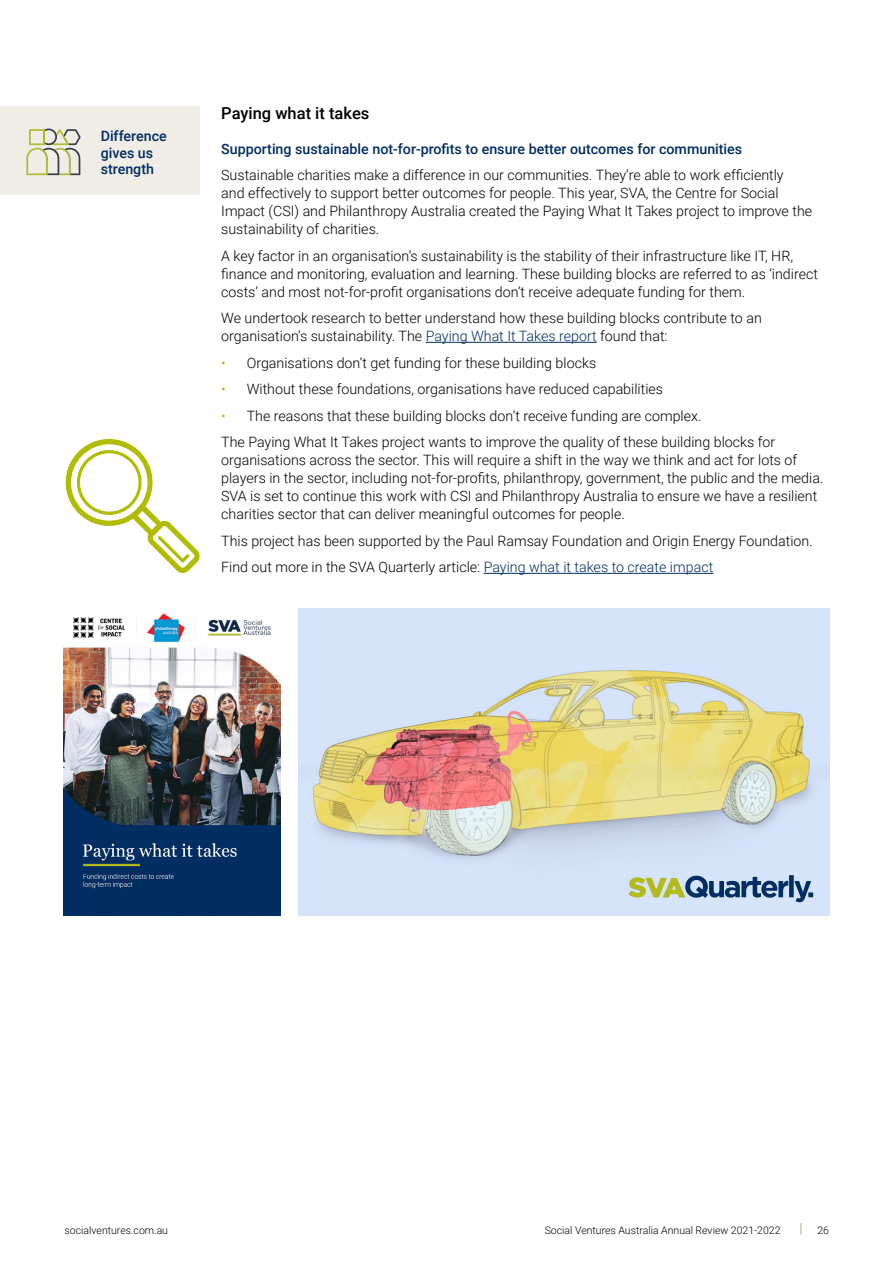
<style>
.page{position:relative;width:893px;height:1263px;background:#fff}
.page>*{position:absolute;margin:0;border:0;box-sizing:border-box;transform-origin:0 0}
.t1{font:500 16.5px "Roboto";color:#000}
.t2{font:300 14.25px/18px "Roboto";color:#000}
.t3{font:500 14.25px/16.5px "Roboto";color:#002d62}
.t4{font:300 10.5px "Roboto";color:#000}
.s1{color:#002d62}
.s2{color:#b2bb1e}
</style>
<div class="page">
<div style="left:0;top:106px;width:200px;height:88px;background:#efede6"></div>
<img style="left:299px;top:608px;width:530px;height:308px">
<svg style="left:65px;top:439px;width:135px;height:134px"></svg>
<svg style="left:800px;top:1223px;width:1px;height:12px"></svg>
<svg style="left:26px;top:129px;width:55px;height:46px"></svg>
<hr style="left:426px;top:342px;width:171px;height:1px;background:#002d62">
<hr style="left:484px;top:573px;width:229px;height:1px;background:#002d62">
<div style="left:789px;top:875px;width:5px;height:22px;background:#002d62"></div>
<svg style="left:794px;top:881px;width:19px;height:21px"></svg>
<svg style="left:628px;top:876px;width:160px;height:22px;background:#8aa19f"></svg>
<img style="left:63px;top:613px;width:218px;height:303px">
<p class="t3" style="left:101px;top:127px;width:68px">Difference gives us strength</p>
<p class="t1" style="left:221px;top:101px;width:150px">Paying what it takes</p>
<p class="t3" style="left:221px;top:140px;width:523px">Supporting sustainable not-for-profits to ensure better outcomes for communities</p>
<p class="t2" style="left:221px;top:166px;width:592px">Sustainable charities make a difference in our communities. They’re able to work efficiently<br>and effectively to support better outcomes for people. This year, SVA, the Centre for Social Impact (CSI) and Philanthropy Australia created the Paying What It Takes project to improve the sustainability of charities.</p>
<p class="t2" style="left:221px;top:246px;width:598px">A key factor in an organisation’s sustainability is the stability of their infrastructure like IT, HR, finance and monitoring, evaluation and learning. These building blocks are referred to as ‘indirect costs’ and most not-for-profit organisations don’t receive adequate funding for them.</p>
<p class="t2" style="left:221px;top:309px;width:542px">We undertook research to better understand how these building blocks contribute to an organisation’s sustainability. The <span class="s1">Paying What It Takes report</span> found that:</p>
<p class="t2" style="left:221px;top:353px;width:376px"><span class="s2">•</span> Organisations don’t get funding for these building blocks</p>
<p class="t2" style="left:221px;top:380px;width:443px"><span class="s2">•</span> Without these foundations, organisations have reduced capabilities</p>
<p class="t2" style="left:221px;top:402px;width:556px;line-height:26.5px"><span class="s2">•</span> The reasons that these building blocks don’t receive funding are complex.<br>The Paying What It Takes project wants to improve the quality of these building blocks for</p>
<p class="t2" style="left:221px;top:451px;width:604px">organisations across the sector. This will require a shift in the way we think and act for lots of players in the sector, including not-for-profits, philanthropy, government, the public and the media.<br>SVA is set to continue this work with CSI and Philanthropy Australia to ensure we have a resilient charities sector that can deliver meaningful outcomes for people.</p>
<p class="t2" style="left:221px;top:527px;width:593px;line-height:26.5px">This project has been supported by the Paul Ramsay Foundation and Origin Energy Foundation.<br>Find out more in the SVA Quarterly article: <span class="s1">Paying what it takes to create impact</span></p>
<p class="t4" style="left:65px;top:1223px;width:105px">socialventures.com.au</p>
<p class="t4" style="left:545px;top:1223px;width:237px">Social Ventures Australia Annual Review 2021-2022</p>
<p class="t4" style="left:817px;top:1223px;width:13px">26</p>
</div>
